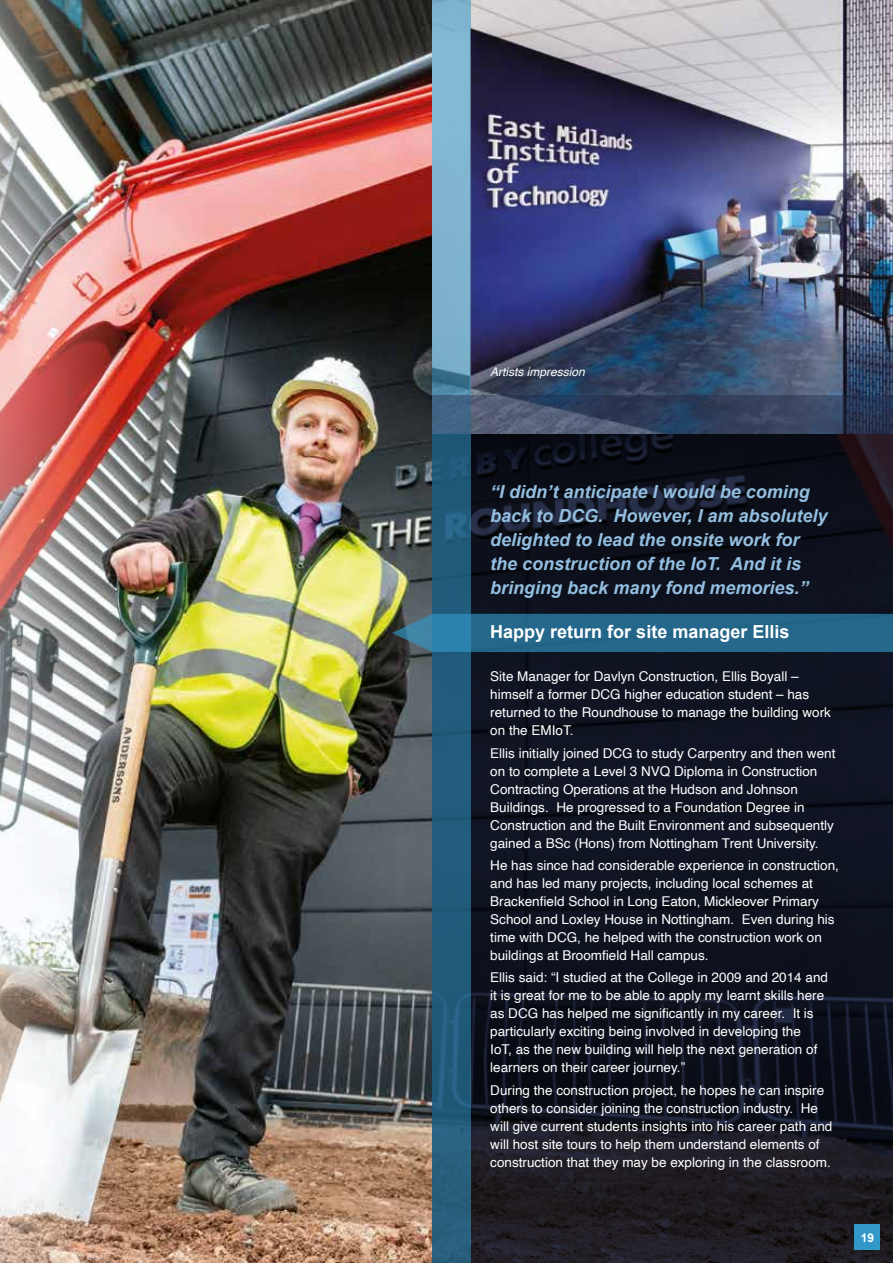
<style>
.page{position:relative;width:893px;height:1263px;background:#fff}
.page>*{position:absolute;margin:0;border:0;box-sizing:border-box;transform-origin:0 0}
.Case_Study_Quote_Large{font:italic 700 18px/24px "Arial";color:#93bedf}
.Case_Study_Story_Header{font:700 18px "Arial";color:#fff}
.Body_Text_White{font:13.5px/18px "Helvetica";color:#fff}
.t1{font:italic 12px "Helvetica";color:#fff}
.t2{font:700 12px "Arial";color:#fff}
</style>
<div class="page">
<img style="left:0;top:0;width:432px;height:1263px">
<svg style="left:470px;top:433px;width:423px;height:830px;background:#11141f"></svg>
<svg style="left:392px;top:614px;width:501px;height:38px;background:#266688"></svg>
<img style="left:470px;top:0;width:423px;height:395px">
<svg style="left:432px;top:0;width:38px;height:1263px;background:#3f7896"></svg>
<svg style="left:432px;top:395px;width:461px;height:38px;background:#3a4965"></svg>
<div style="left:855px;top:1225px;width:25px;height:25px;background:#3198c8"></div>
<p class="t1" style="left:490px;top:362px;width:96px">Artists impression</p>
<p class="Case_Study_Quote_Large" style="left:490px;top:481px;width:339px">“I didn’t anticipate I would be coming back to DCG. However, I am absolutely delighted to lead the onsite work for the construction of the IoT. And it is bringing back many fond memories.”</p>
<p class="Case_Study_Story_Header" style="left:490px;top:620px;width:301px">Happy return for site manager Ellis</p>
<p class="Body_Text_White" style="left:490px;top:668px;width:342px">Site Manager for Davlyn Construction, Ellis Boyall – himself a former DCG higher education student – has returned to the Roundhouse to manage the building work on the EMIoT.</p>
<p class="Body_Text_White" style="left:490px;top:744px;width:347px">Ellis initially joined DCG to study Carpentry and then went on to complete a Level 3 NVQ Diploma in Construction Contracting Operations at the Hudson and Johnson Buildings. He progressed to a Foundation Degree in Construction and the Built Environment and subsequently gained a BSc (Hons) from Nottingham Trent University.</p>
<p class="Body_Text_White" style="left:490px;top:857px;width:350px">He has since had considerable experience in construction, and has led many projects, including local schemes at Brackenfield School in Long Eaton, Mickleover Primary School and Loxley House in Nottingham. Even during his time with DCG, he helped with the construction work on buildings at Broomfield Hall campus.</p>
<p class="Body_Text_White" style="left:490px;top:969px;width:339px">Ellis said: “I studied at the College in 2009 and 2014 and it is great for me to be able to apply my learnt skills here as DCG has helped me significantly in my career. It is particularly exciting being involved in developing the<br>IoT, as the new building will help the next generation of learners on their career journey.”</p>
<p class="Body_Text_White" style="left:490px;top:1081px;width:344px">During the construction project, he hopes he can inspire others to consider joining the construction industry. He will give current students insights into his career path and will host site tours to help them understand elements of construction that they may be exploring in the classroom.</p>
<p class="t2" style="left:861px;top:1229px;width:15px">19</p>
</div>
